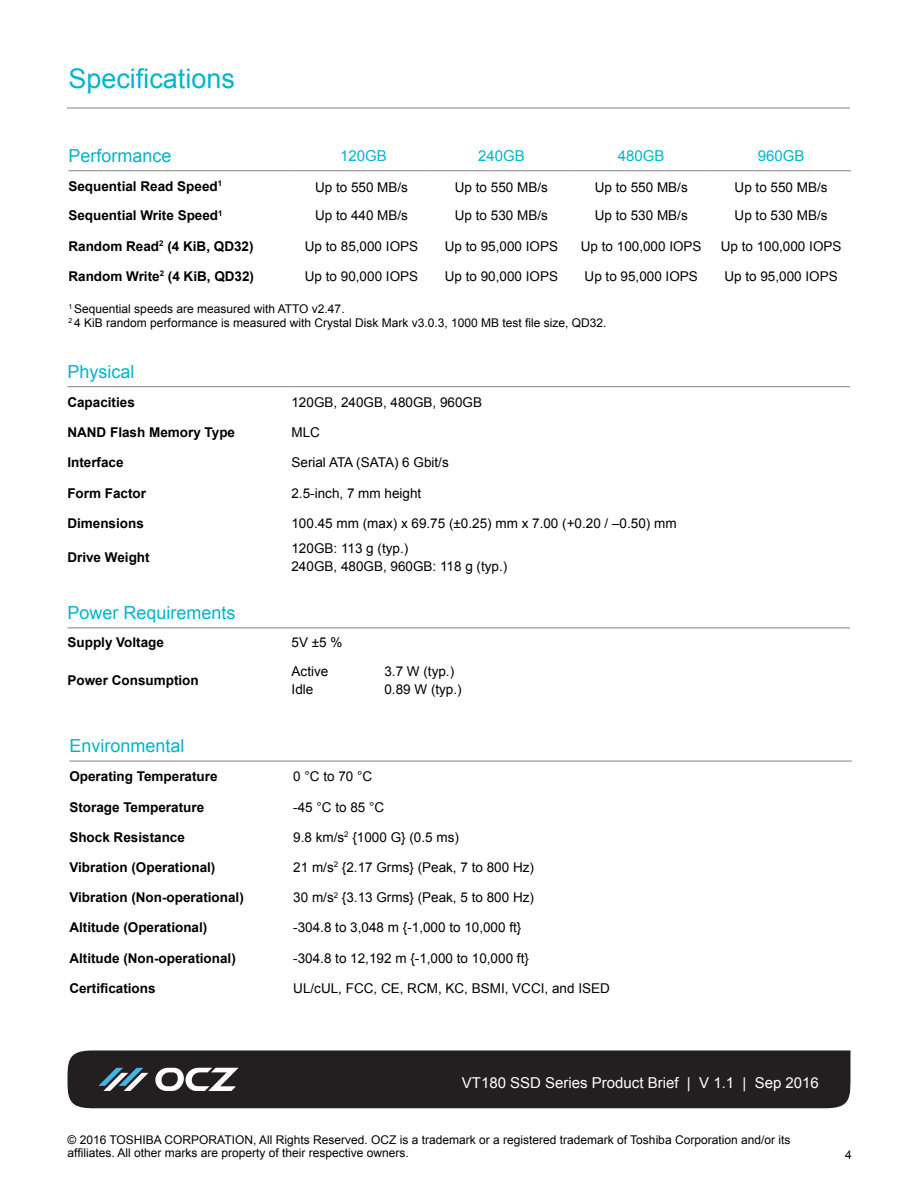
<style>
.page{position:relative;width:918px;height:1188px;background:#fff}
.page>*{position:absolute;margin:0;border:0;box-sizing:border-box;transform-origin:0 0}
.t1{font:27px "Arial";color:#00b5cc}
.t2{font:18px "Arial";color:#00b5cc}
.t3{font:15px "Arial";color:#fff}
.t4{font:15px "Arial";color:#00b5cc}
.t5{font:13.5px/18px "Arial";color:#000}
.t6{font:700 13.5px "Arial";color:#000}
.t7{font:12px/13.5px "Arial";color:#000}
</style>
<div class="page">
<div style="left:68px;top:1050px;width:782px;height:58px;background:#231f20"></div>
<svg style="left:155px;top:1068px;width:84px;height:23px"></svg>
<svg style="left:98px;top:1068px;width:50px;height:23px"></svg>
<hr style="left:68px;top:171px;width:224px;height:1px;background:#808285">
<hr style="left:292px;top:171px;width:139px;height:1px;background:#808285">
<hr style="left:431px;top:171px;width:140px;height:1px;background:#808285">
<hr style="left:571px;top:171px;width:140px;height:1px;background:#808285">
<hr style="left:711px;top:171px;width:140px;height:1px;background:#808285">
<hr style="left:67px;top:386px;width:224px;height:1px;background:#808285">
<hr style="left:291px;top:386px;width:559px;height:1px;background:#808285">
<hr style="left:68px;top:628px;width:224px;height:1px;background:#808285">
<hr style="left:292px;top:628px;width:92px;height:1px;background:#808285">
<hr style="left:384px;top:628px;width:466px;height:1px;background:#808285">
<hr style="left:67px;top:108px;width:783px;height:1px;background:#808285">
<hr style="left:69px;top:761px;width:224px;height:1px;background:#808285">
<hr style="left:293px;top:761px;width:559px;height:1px;background:#808285">
<h1 class="t1" style="left:68px;top:61px;width:168px">Specifications</h1>
<h2 class="t2" style="left:68px;top:144px;width:105px">Performance</h2>
<p class="t4" style="left:340px;top:146px;width:48px">120GB</p>
<p class="t4" style="left:478px;top:146px;width:48px">240GB</p>
<p class="t4" style="left:618px;top:146px;width:48px">480GB</p>
<p class="t4" style="left:758px;top:146px;width:48px">960GB</p>
<p class="t6" style="left:68px;top:177px;width:155px">Sequential Read Speed<sup>1</sup></p>
<p class="t5" style="left:315px;top:178px;width:95px">Up to 550 MB/s</p>
<p class="t5" style="left:455px;top:178px;width:95px">Up to 550 MB/s</p>
<p class="t5" style="left:595px;top:178px;width:95px">Up to 550 MB/s</p>
<p class="t5" style="left:735px;top:178px;width:95px">Up to 550 MB/s</p>
<p class="t6" style="left:68px;top:207px;width:156px">Sequential Write Speed<sup>1</sup></p>
<p class="t5" style="left:315px;top:207px;width:95px">Up to 440 MB/s</p>
<p class="t5" style="left:455px;top:207px;width:95px">Up to 530 MB/s</p>
<p class="t5" style="left:595px;top:207px;width:95px">Up to 530 MB/s</p>
<p class="t5" style="left:735px;top:207px;width:95px">Up to 530 MB/s</p>
<p class="t6" style="left:68px;top:237px;width:187px">Random Read<sup>2</sup> (4 KiB, QD32)</p>
<p class="t5" style="left:305px;top:237px;width:115px">Up to 85,000 IOPS</p>
<p class="t5" style="left:445px;top:237px;width:115px">Up to 95,000 IOPS</p>
<p class="t5" style="left:581px;top:237px;width:122px">Up to 100,000 IOPS</p>
<p class="t5" style="left:721px;top:237px;width:122px">Up to 100,000 IOPS</p>
<p class="t6" style="left:68px;top:267px;width:187px">Random Write<sup>2</sup> (4 KiB, QD32)</p>
<p class="t5" style="left:305px;top:267px;width:115px">Up to 90,000 IOPS</p>
<p class="t5" style="left:445px;top:267px;width:115px">Up to 90,000 IOPS</p>
<p class="t5" style="left:585px;top:267px;width:115px">Up to 95,000 IOPS</p>
<p class="t5" style="left:724px;top:267px;width:115px">Up to 95,000 IOPS</p>
<p class="t7" style="left:68px;top:303px;width:540px"><sup>1</sup> Sequential speeds are measured with ATTO v2.47.<br><sup>2</sup> 4 KiB random performance is measured with Crystal Disk Mark v3.0.3, 1000 MB test file size, QD32.</p>
<h2 class="t2" style="left:67px;top:360px;width:69px">Physical</h2>
<p class="t6" style="left:67px;top:393px;width:69px">Capacities</p>
<p class="t5" style="left:291px;top:393px;width:192px">120GB, 240GB, 480GB, 960GB</p>
<p class="t6" style="left:67px;top:423px;width:169px">NAND Flash Memory Type</p>
<p class="t5" style="left:291px;top:424px;width:30px">MLC</p>
<p class="t6" style="left:67px;top:454px;width:58px">Interface</p>
<p class="t5" style="left:291px;top:454px;width:159px">Serial ATA (SATA) 6 Gbit/s</p>
<p class="t6" style="left:67px;top:484px;width:80px">Form Factor</p>
<p class="t5" style="left:291px;top:484px;width:131px">2.5-inch, 7 mm height</p>
<p class="t6" style="left:67px;top:514px;width:78px">Dimensions</p>
<p class="t5" style="left:291px;top:514px;width:387px">100.45 mm (max) x 69.75 (±0.25) mm x 7.00 (+0.20 / –0.50) mm</p>
<p class="t6" style="left:67px;top:549px;width:84px">Drive Weight</p>
<p class="t5" style="left:291px;top:540px;width:217px">120GB: 113 g (typ.)<br>240GB, 480GB, 960GB: 118 g (typ.)</p>
<h2 class="t2" style="left:68px;top:601px;width:170px">Power Requirements</h2>
<p class="t6" style="left:68px;top:633px;width:98px">Supply Voltage</p>
<p class="t5" style="left:292px;top:633px;width:52px">5V ±5 %</p>
<p class="t6" style="left:68px;top:671px;width:133px">Power Consumption</p>
<p class="t5" style="left:292px;top:662px;width:38px">Active<br>Idle</p>
<p class="t5" style="left:384px;top:662px;width:79px">3.7 W (typ.)<br>0.89 W (typ.)</p>
<h2 class="t2" style="left:69px;top:734px;width:117px">Environmental</h2>
<p class="t6" style="left:69px;top:768px;width:150px">Operating Temperature</p>
<p class="t5" style="left:293px;top:768px;width:81px">0 °C to 70 °C</p>
<p class="t6" style="left:69px;top:798px;width:136px">Storage Temperature</p>
<p class="t5" style="left:293px;top:798px;width:93px">-45 °C to 85 °C</p>
<p class="t6" style="left:69px;top:828px;width:117px">Shock Resistance</p>
<p class="t5" style="left:293px;top:828px;width:167px">9.8 km/s<sup>2</sup> {1000 G} (0.5 ms)</p>
<p class="t6" style="left:69px;top:858px;width:148px">Vibration (Operational)</p>
<p class="t5" style="left:293px;top:858px;width:242px">21 m/s<sup>2</sup> {2.17 Grms} (Peak, 7 to 800 Hz)</p>
<p class="t6" style="left:69px;top:888px;width:176px">Vibration (Non-operational)</p>
<p class="t5" style="left:293px;top:889px;width:242px">30 m/s<sup>2</sup> {3.13 Grms} (Peak, 5 to 800 Hz)</p>
<p class="t6" style="left:69px;top:919px;width:140px">Altitude (Operational)</p>
<p class="t5" style="left:293px;top:919px;width:230px">-304.8 to 3,048 m {-1,000 to 10,000 ft}</p>
<p class="t6" style="left:69px;top:949px;width:168px">Altitude (Non-operational)</p>
<p class="t5" style="left:293px;top:949px;width:237px">-304.8 to 12,192 m {-1,000 to 10,000 ft}</p>
<p class="t6" style="left:69px;top:979px;width:88px">Certifications</p>
<p class="t5" style="left:293px;top:979px;width:318px">UL/cUL, FCC, CE, RCM, KC, BSMI, VCCI, and ISED</p>
<p class="t3" style="left:462px;top:1073px;width:359px">VT180 SSD Series Product Brief | V 1.1 | Sep 2016</p>
<p class="t7" style="left:68px;top:1133px;width:724px">© 2016 TOSHIBA CORPORATION, All Rights Reserved. OCZ is a trademark or a registered trademark of Toshiba Corporation and/or its affiliates. All other marks are property of their respective owners.</p>
<p class="t7" style="left:845px;top:1148px;width:8px">4</p>
</div>
